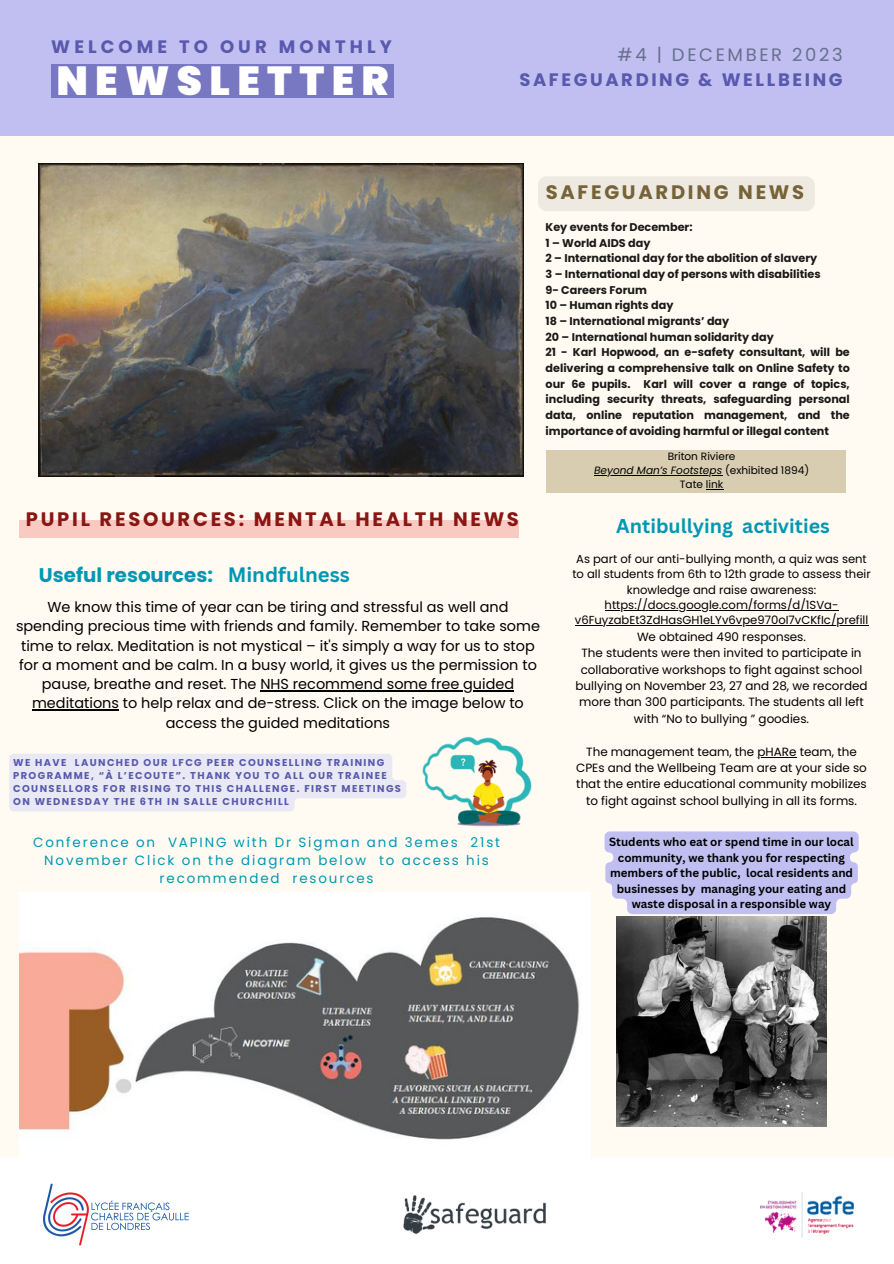
<style>
.page{position:relative;width:894px;height:1264px;background:#fff}
.page>*{position:absolute;margin:0;border:0;box-sizing:border-box;transform-origin:0 0}
.t1{font:900 40.5px "Poppins";letter-spacing:.18em;color:#fff}
.t2{font:700 20.25px "Canva Sans";color:#0097b2}
.t3{font:700 19.65px "Poppins";color:#0097b2}
.t4{font:700 19.5px "Poppins";letter-spacing:.14em;color:#891613}
.t5{font:700 19.5px "Canva Sans";color:#0097b2}
.t6{font:700 19.5px "Poppins";letter-spacing:.14em;color:#766338}
.t7{font:700 18px "Poppins";letter-spacing:.145em;color:#5959ad}
.t8{font:700 18px "Poppins";letter-spacing:.225em;color:#5959ad}
.t9{font:18px "Poppins";letter-spacing:.145em;color:#66708c}
.t10{font:14.4px/19.2px "Poppins";color:#000;text-align:center}
.t11{font:13.35px/17.9px "Poppins";letter-spacing:.14em;color:#0097b2;text-align:center}
.t12{font:12px/16.4px "Poppins";color:#000;text-align:center}
.t13{font:11.55px/15.5px "Poppins";color:#000;text-align:center}
.t14{font:700 11.55px/15.5px "Canva Sans";color:#000;text-align:center}
.t15{font:700 11.25px/15.6px "Poppins";color:#000}
.t16{font:italic 10.5px "Poppins";color:#000}
.t17{font:10.5px "Poppins";color:#000}
.t18{font:700 9.9px/13.2px "Poppins";letter-spacing:.14em;color:#5959ad}
.s1{font-style:normal}
</style>
<div class="page">
<div style="left:0;top:0;width:893px;height:1263px;background:#fffbf2"></div>
<div style="left:0;top:1158px;width:893px;height:105px;background:#fff"></div>
<img style="left:43px;top:1183px;width:145px;height:63px">
<img style="left:760px;top:1192px;width:93px;height:45px">
<img style="left:403px;top:1195px;width:142px;height:39px">
<div style="left:0;top:0;width:893px;height:136px;background:#c1bff1"></div>
<div style="left:545px;top:450px;width:300px;height:42px;background:#d8ccb1"></div>
<div style="left:51px;top:64px;width:343px;height:34px;background:#7877c1"></div>
<div style="left:19px;top:520px;width:499px;height:17px;background:#f9cac2"></div>
<img style="left:39px;top:163px;width:484px;height:313px">
<img style="left:616px;top:916px;width:210px;height:210px">
<img style="left:422px;top:736px;width:110px;height:91px">
<img style="left:19px;top:892px;width:571px;height:266px">
<hr style="left:594px;top:475px;width:128px;height:1px;background:#000">
<svg style="left:706px;top:489px;width:17px;height:1px"></svg>
<div style="left:538px;top:176px;width:276px;height:35px;background:#eeeae1;border-radius:9px"></div>
<svg style="left:9px;top:754px;width:397px;height:57px;background:#eaeaf4"></svg>
<div style="left:604px;top:831px;width:254px;height:83px;background:#c1bff1"></div>
<hr style="left:260px;top:690px;width:254px;height:1px;background:#000">
<hr style="left:32px;top:709px;width:87px;height:1px;background:#000">
<hr style="left:604px;top:610px;width:234px;height:1px;background:#000">
<hr style="left:574px;top:625px;width:293px;height:1px;background:#000">
<hr style="left:757px;top:756px;width:39px;height:1px;background:#000">
<p class="t8" style="left:51px;top:34px;width:342px">WELCOME TO OUR MONTHLY</p>
<p class="t1" style="left:56px;top:52px;width:334px">NEWSLETTER</p>
<p class="t9" style="left:617px;top:42px;width:226px">#4 | DECEMBER 2023</p>
<p class="t7" style="left:519px;top:67px;width:325px">SAFEGUARDING &amp; WELLBEING</p>
<p class="t6" style="left:545px;top:179px;width:260px">SAFEGUARDING NEWS</p>
<p class="t15" style="left:545px;top:219px;width:306px">Key events for December:<br>1 – World AIDS day<br>2 – International day for the abolition of slavery<br>3 – International day of persons with disabilities<br>9- Careers Forum<br>10 – Human rights day<br>18 – International migrants’ day<br>20 – International human solidarity day<br>21 - Karl Hopwood, an e-safety consultant, will be delivering a comprehensive talk on Online Safety to our 6e pupils. Karl will cover a range of topics, including security threats, safeguarding personal data, online reputation management, and the importance of avoiding harmful or illegal content</p>
<p class="t17" style="left:667px;top:449px;width:69px">Briton Riviere</p>
<p class="t16" style="left:594px;top:463px;width:216px">Beyond Man’s Footsteps <span class="s1">(exhibited 1894)</span></p>
<p class="t17" style="left:679px;top:477px;width:45px">Tate link</p>
<p class="t4" style="left:26px;top:505px;width:494px">PUPIL RESOURCES: MENTAL HEALTH NEWS</p>
<p class="t3" style="left:39px;top:561px;width:175px">Useful resources:</p>
<p class="t2" style="left:228px;top:560px;width:124px">Mindfulness</p>
<p class="t10" style="left:16px;top:597px;width:525px">We know this time of year can be tiring and stressful as well and spending precious time with friends and family. Remember to take some time to relax. Meditation is not mystical – it's simply a way for us to stop for a moment and be calm. In a busy world, it gives us the permission to pause, breathe and reset. The NHS recommend some free guided meditations to help relax and de-stress. Click on the image below to access the guided meditations</p>
<p class="t18" style="left:13px;top:755px;width:389px">WE HAVE LAUNCHED OUR LFCG PEER COUNSELLING TRAINING PROGRAMME, “À L’ECOUTE”. THANK YOU TO ALL OUR TRAINEE COUNSELLORS FOR RISING TO THIS CHALLENGE. FIRST MEETINGS ON WEDNESDAY THE 6TH IN SALLE CHURCHILL</p>
<p class="t11" style="left:33px;top:833px;width:468px">Conference on VAPING with Dr Sigman and 3emes 21st<br>November Click on the diagram below to access his recommended resources</p>
<p class="t5" style="left:616px;top:512px;width:215px">Antibullying activities</p>
<p class="t13" style="left:572px;top:551px;width:300px">As part of our anti-bullying month, a quiz was sent to all students from 6th to 12th grade to assess their knowledge and raise awareness: https://docs.google.com/forms/d/1SVa&shy;v6FuyzabEt3ZdHasGH1eLYv6vpe970oI7vCKfIc/prefill</p>
<p class="t12" style="left:636px;top:628px;width:170px">We obtained 490 responses.</p>
<p class="t12" style="left:575px;top:645px;width:293px">The students were then invited to participate in collaborative workshops to fight against school bullying on November 23, 27 and 28, we recorded more than 300 participants. The students all left with “No to bullying ” goodies.</p>
<p class="t12" style="left:576px;top:743px;width:292px">The management team, the pHARe team, the CPEs and the Wellbeing Team are at your side so that the entire educational community mobilizes to fight against school bullying in all its forms.</p>
<p class="t14" style="left:609px;top:834px;width:246px">Students who eat or spend time in our local community, we thank you for respecting members of the public, local residents and businesses by managing your eating and waste disposal in a responsible way</p>
</div>
